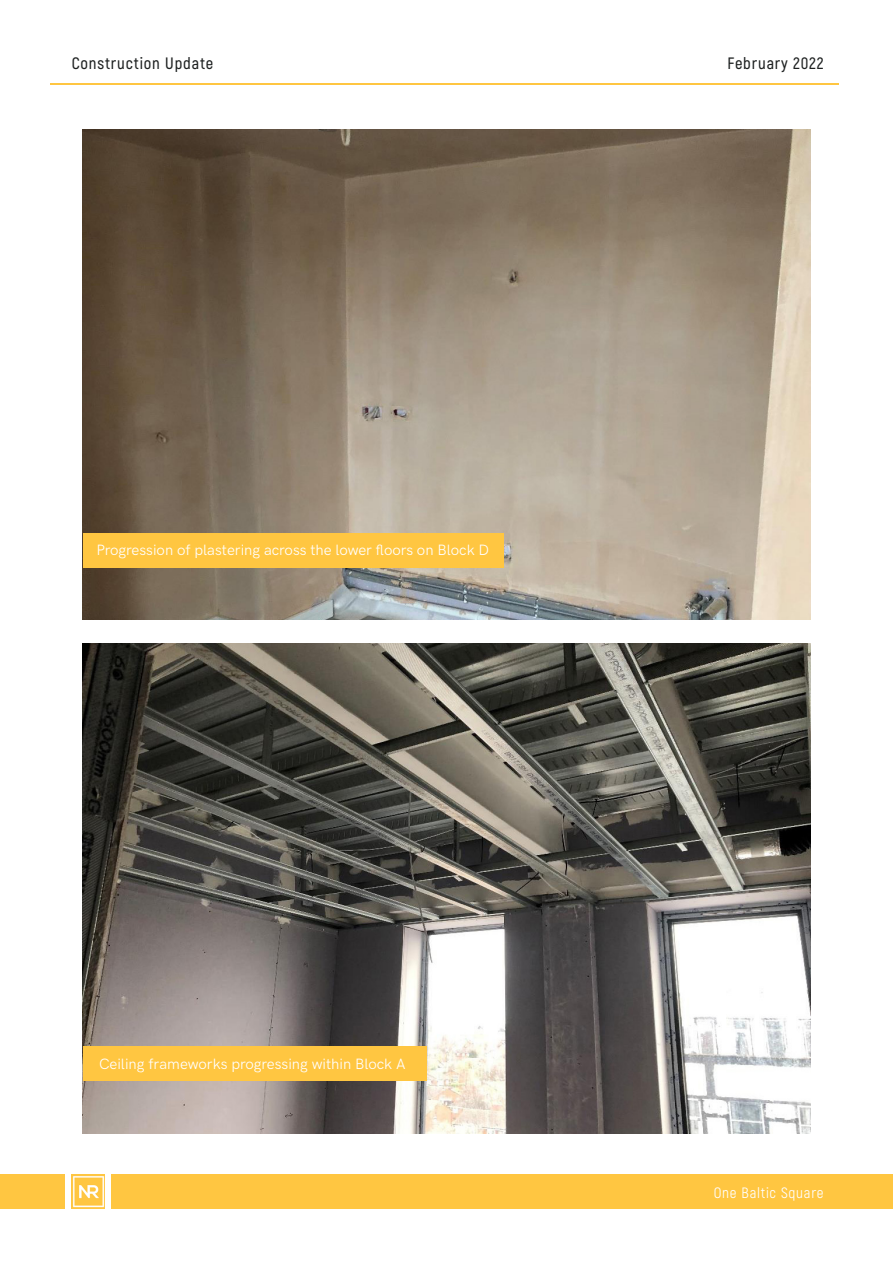
<style>
.page{position:relative;width:893px;height:1263px;background:#fff}
.page>*{position:absolute;margin:0;border:0;box-sizing:border-box;transform-origin:0 0}
.t1{font:600 16.5px "Akrobat";letter-spacing:.05em;color:#1e2121}
.t2{font:15px "HK Grotesk Regular Legacy";color:#fff}
.t3{font:15px "Akrobat";letter-spacing:.05em;color:#fff}
</style>
<div class="page">
<hr style="left:50px;top:83px;width:788px;height:1px;background:#ffc641">
<div style="left:112px;top:1175px;width:781px;height:34px;background:#ffc641"></div>
<img style="left:72px;top:1175px;width:33px;height:34px">
<div style="left:0;top:1175px;width:65px;height:34px;background:#ffc641"></div>
<img style="left:83px;top:643px;width:727px;height:490px">
<img style="left:83px;top:130px;width:727px;height:490px">
<div style="left:83px;top:533px;width:421px;height:34px;background:#ffc641"></div>
<div style="left:83px;top:1046px;width:343px;height:34px;background:#ffc641"></div>
<p class="t1" style="left:72px;top:54px;width:143px">Construction Update</p>
<p class="t2" style="left:96px;top:539px;width:394px">Progression of plastering across the lower floors on Block D</p>
<p class="t2" style="left:99px;top:1052px;width:308px">Ceiling frameworks progressing within Block A</p>
<p class="t1" style="left:728px;top:54px;width:98px">February 2022</p>
<p class="t3" style="left:714px;top:1184px;width:111px">One Baltic Square</p>
</div>
